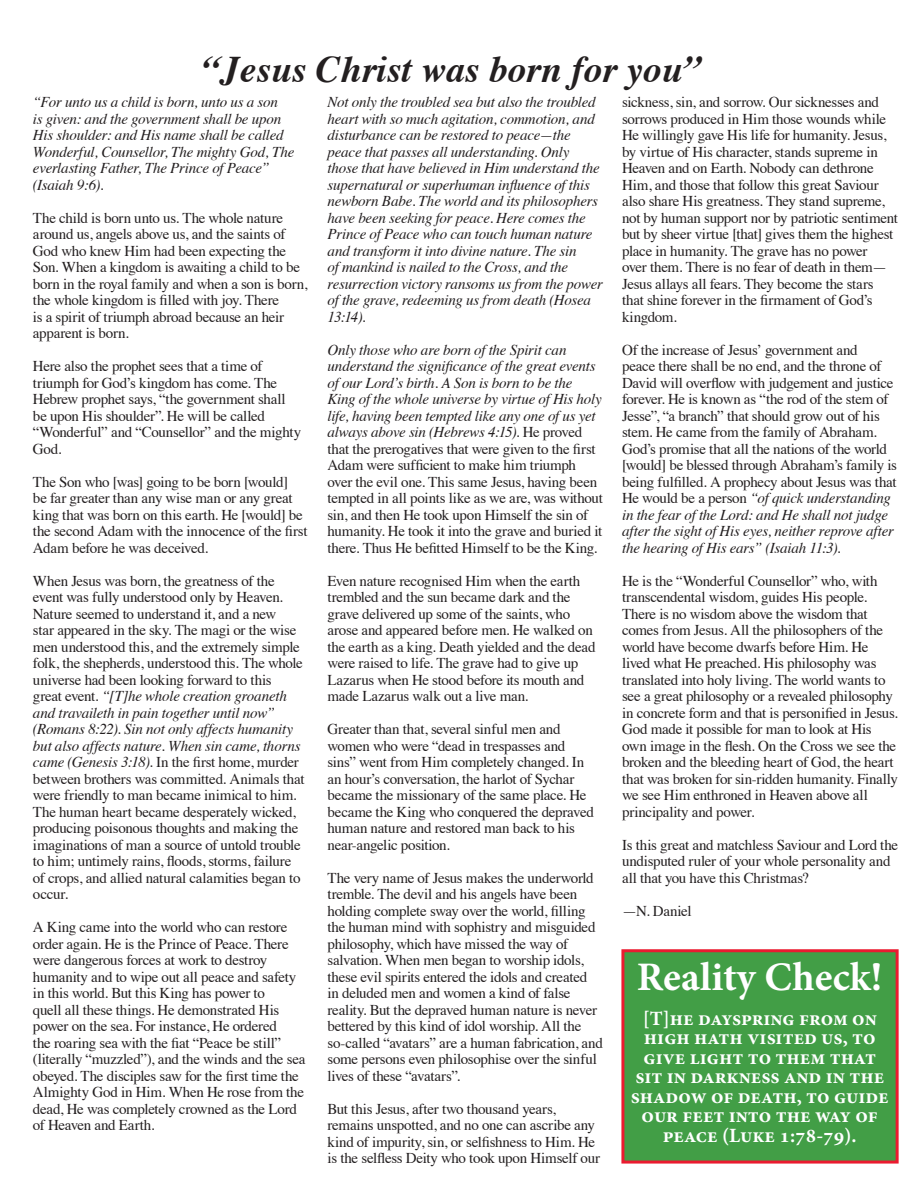
<style>
.page{position:relative;width:918px;height:1188px;background:#fff}
.page>*{position:absolute;margin:0;border:0;box-sizing:border-box;transform-origin:0 0}
.t1{font:700 40.5px "Minion Pro";color:#fff}
.t2{font:italic 700 37.5px "Times";color:#231f20}
.t3{font:700 20.25px/19.5px "Minion Pro";color:#fff;text-align:center}
.Paragraph_Style_1{font:15px/16.5px "Times";letter-spacing:-.02em;color:#231f20}
.Paragraph_Style_1-2{font:italic 15px/16.5px "Times";letter-spacing:-.015em;color:#231f20}
.s1{font-style:italic}
</style>
<div class="page">
<div style="left:621px;top:949px;width:278px;height:215px;background:#429e46;border:3px solid #ea1b30"></div>
<p class="t2" style="left:202px;top:34px;width:501px">“Jesus Christ was born for you”</p>
<p class="Paragraph_Style_1-2" style="left:33px;top:93px;width:263px">“For unto us a child is born, unto us a son<br>is given: and the government shall be upon His shoulder: and His name shall be called Wonderful, Counsellor, The mighty God, The everlasting Father, The Prince of Peace” (Isaiah 9:6).</p>
<p class="Paragraph_Style_1" style="left:33px;top:208px;width:276px">The child is born unto us. The whole nature around us, angels above us, and the saints of God who knew Him had been expecting the Son. When a kingdom is awaiting a child to be born in the royal family and when a son is born, the whole kingdom is filled with joy. There<br>is a spirit of triumph abroad because an heir apparent is born.</p>
<p class="Paragraph_Style_1" style="left:33px;top:357px;width:270px">Here also the prophet sees that a time of triumph for God’s kingdom has come. The Hebrew prophet says, “the government shall be upon His shoulder”. He will be called “Wonderful” and “Counsellor” and the mighty God.</p>
<p class="Paragraph_Style_1" style="left:33px;top:472px;width:276px">The Son who [was] going to be born [would]<br>be far greater than any wise man or any great king that was born on this earth. He [would] be the second Adam with the innocence of the first Adam before he was deceived.</p>
<p class="Paragraph_Style_1" style="left:33px;top:571px;width:273px">When Jesus was born, the greatness of the event was fully understood only by Heaven.<br>Nature seemed to understand it, and a new<br>star appeared in the sky. The magi or the wise men understood this, and the extremely simple folk, the shepherds, understood this. The whole universe had been looking forward to this great event. <span class="s1">“[T]he whole creation groaneth and travaileth in pain together until now” (Romans 8:22). Sin not only affects humanity but also affects nature. When sin came, thorns came (Genesis 3:18).</span> In the first home, murder between brothers was committed. Animals that were friendly to man became inimical to him.<br>The human heart became desperately wicked, producing poisonous thoughts and making the imaginations of man a source of untold trouble to him; untimely rains, floods, storms, failure of crops, and allied natural calamities began to occur.</p>
<p class="Paragraph_Style_1" style="left:33px;top:918px;width:274px">A King came into the world who can restore order again. He is the Prince of Peace. There were dangerous forces at work to destroy humanity and to wipe out all peace and safety in this world. But this King has power to<br>quell all these things. He demonstrated His power on the sea. For instance, He ordered<br>the roaring sea with the fiat “Peace be still” (literally “muzzled”), and the winds and the sea obeyed. The disciples saw for the first time the Almighty God in Him. When He rose from the dead, He was completely crowned as the Lord of Heaven and Earth.</p>
<p class="Paragraph_Style_1-2" style="left:328px;top:93px;width:277px">Not only the troubled sea but also the troubled heart with so much agitation, commotion, and disturbance can be restored to peace—the peace that passes all understanding. Only those that have believed in Him understand the supernatural or superhuman influence of this newborn Babe. The world and its philosophers have been seeking for peace. Here comes the Prince of Peace who can touch human nature and transform it into divine nature. The sin<br>of mankind is nailed to the Cross, and the resurrection victory ransoms us from the power of the grave, redeeming us from death (Hosea 13:14).</p>
<p class="Paragraph_Style_1" style="left:328px;top:340px;width:277px"><span class="s1">Only those who are born of the Spirit can understand the significance of the great events of our Lord’s birth. A Son is born to be the King of the whole universe by virtue of His holy life, having been tempted like any one of us yet always above sin (Hebrews 4:15)</span>. He proved that the prerogatives that were given to the first Adam were sufficient to make him triumph over the evil one. This same Jesus, having been tempted in all points like as we are, was without sin, and then He took upon Himself the sin of humanity. He took it into the grave and buried it there. Thus He befitted Himself to be the King.</p>
<p class="Paragraph_Style_1" style="left:328px;top:571px;width:269px">Even nature recognised Him when the earth trembled and the sun became dark and the grave delivered up some of the saints, who arose and appeared before men. He walked on the earth as a king. Death yielded and the dead were raised to life. The grave had to give up Lazarus when He stood before its mouth and made Lazarus walk out a live man.</p>
<p class="Paragraph_Style_1" style="left:328px;top:720px;width:268px">Greater than that, several sinful men and women who were “dead in trespasses and sins” went from Him completely changed. In an hour’s conversation, the harlot of Sychar became the missionary of the same place. He became the King who conquered the depraved human nature and restored man back to his near-angelic position.</p>
<p class="Paragraph_Style_1" style="left:328px;top:868px;width:277px">The very name of Jesus makes the underworld tremble. The devil and his angels have been holding complete sway over the world, filling the human mind with sophistry and misguided philosophy, which have missed the way of salvation. When men began to worship idols, these evil spirits entered the idols and created<br>in deluded men and women a kind of false reality. But the depraved human nature is never bettered by this kind of idol worship. All the so-called “avatars” are a human fabrication, and some persons even philosophise over the sinful lives of these “avatars”.</p>
<p class="Paragraph_Style_1" style="left:328px;top:1099px;width:274px">But this Jesus, after two thousand years, remains unspotted, and no one can ascribe any kind of impurity, sin, or selfishness to Him. He is the selfless Deity who took upon Himself our</p>
<p class="Paragraph_Style_1" style="left:622px;top:93px;width:277px">sickness, sin, and sorrow. Our sicknesses and sorrows produced in Him those wounds while He willingly gave His life for humanity. Jesus, by virtue of His character, stands supreme in Heaven and on Earth. Nobody can dethrone Him, and those that follow this great Saviour also share His greatness. They stand supreme, not by human support nor by patriotic sentiment but by sheer virtue [that] gives them the highest place in humanity. The grave has no power<br>over them. There is no fear of death in them— Jesus allays all fears. They become the stars that shine forever in the firmament of God’s kingdom.</p>
<p class="Paragraph_Style_1" style="left:622px;top:340px;width:277px">Of the increase of Jesus’ government and<br>peace there shall be no end, and the throne of David will overflow with judgement and justice forever. He is known as “the rod of the stem of Jesse”, “a branch” that should grow out of his stem. He came from the family of Abraham.<br>God’s promise that all the nations of the world [would] be blessed through Abraham’s family is being fulfilled. A prophecy about Jesus was that He would be a person <span class="s1">“of quick understanding in the fear of the Lord: and He shall not judge after the sight of His eyes, neither reprove after the hearing of His ears” (Isaiah 11:3).</span></p>
<p class="Paragraph_Style_1" style="left:622px;top:571px;width:277px">He is the “Wonderful Counsellor” who, with transcendental wisdom, guides His people.<br>There is no wisdom above the wisdom that comes from Jesus. All the philosophers of the world have become dwarfs before Him. He lived what He preached. His philosophy was translated into holy living. The world wants to see a great philosophy or a revealed philosophy in concrete form and that is personified in Jesus.<br>God made it possible for man to look at His own image in the flesh. On the Cross we see the broken and the bleeding heart of God, the heart that was broken for sin-ridden humanity. Finally we see Him enthroned in Heaven above all principality and power.</p>
<p class="Paragraph_Style_1" style="left:622px;top:835px;width:278px">Is this great and matchless Saviour and Lord the undisputed ruler of your whole personality and all that you have this Christmas?</p>
<p class="Paragraph_Style_1" style="left:622px;top:901px;width:71px">—N. Daniel</p>
<p class="t1" style="left:637px;top:949px;width:247px">Reality Check!</p>
<p class="t3" style="left:631px;top:1008px;width:259px">[T]he dayspring from on high hath visited us, to give light to them that sit in darkness and in the shadow of death, to guide our feet into the way of peace (Luke 1:78-79).</p>
</div>
